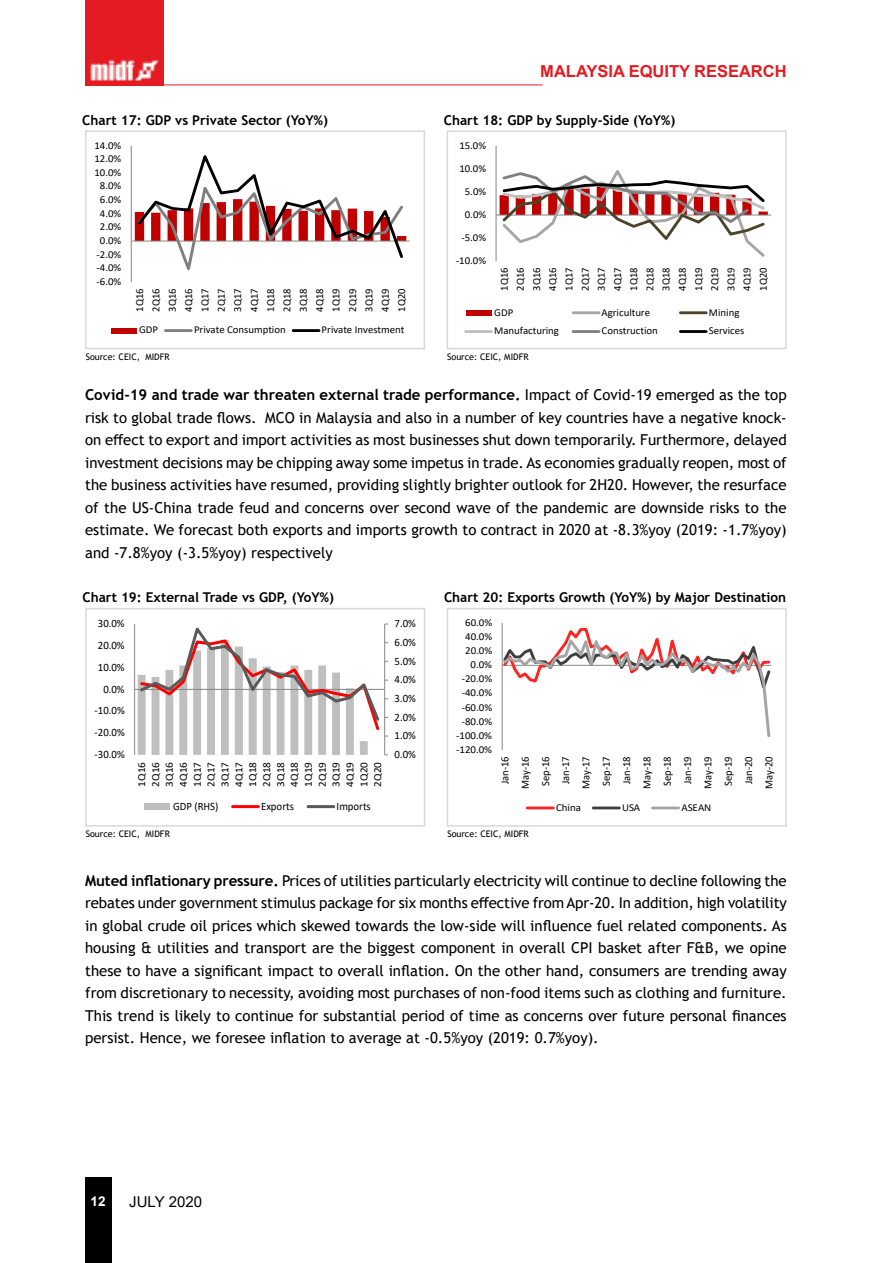
<style>
.page{position:relative;width:893px;height:1263px;background:#fff}
.page>*{position:absolute;margin:0;border:0;box-sizing:border-box;transform-origin:0 0}
.t1{font:700 16.5px "Arial";color:#e41b23}
.t2{font:15px/22.5px "Trebuchet MS";color:#000;text-align:justify}
.t3{font:15px "Arial";color:#000}
.t4{font:700 13.5px "Trebuchet MS";color:#000}
.t5{font:700 13.5px "Arial";color:#fff}
.t6{font:11.25px "Calibri";color:#000;scale:.96 1}
.t7{font:10.95px/20.2px "Calibri";letter-spacing:-.005em;color:#000;text-align:center}
.t8{font:10.8px/16.4px "Calibri";letter-spacing:-.005em;color:#000;text-align:justify}
.t9{font:10.8px/14px "Calibri";letter-spacing:-.005em;color:#000;text-align:justify;scale:1.04 1}
.t10{font:10.5px "Calibri";letter-spacing:-.005em;color:#000}
.t11{font:9px "Trebuchet MS";color:#000}
.s1{font-weight:700}
</style>
<div class="page">
<div style="left:85px;top:0;width:79px;height:85px;background:#e41b23"></div>
<div style="left:85px;top:1178px;width:27px;height:85px;background:#000"></div>
<hr style="left:162px;top:85px;width:381px;height:1px;background:#e41b23">
<img style="left:90px;top:59px;width:69px;height:22px">
<hr style="left:131px;top:146px;width:1px;height:136px;background:#868686">
<hr style="left:131px;top:241px;width:279px;height:1px;background:#868686">
<svg style="left:135px;top:155px;width:271px;height:116px"></svg>
<div style="left:111px;top:328px;width:25px;height:5px;background:#c00000"></div>
<hr style="left:165px;top:329px;width:26px;height:3px;background:#7f7f7f">
<hr style="left:293px;top:329px;width:26px;height:3px;background:#000">
<div style="left:85px;top:130px;width:340px;height:219px;border:2px solid #d9d9d9"></div>
<hr style="left:496px;top:146px;width:1px;height:115px;background:#868686">
<hr style="left:496px;top:215px;width:275px;height:1px;background:#868686">
<svg style="left:500px;top:170px;width:268px;height:87px"></svg>
<div style="left:466px;top:310px;width:25px;height:6px;background:#c00000"></div>
<hr style="left:573px;top:311px;width:26px;height:3px;background:#a6a6a6">
<hr style="left:680px;top:311px;width:26px;height:3px;background:#4a452a">
<hr style="left:466px;top:330px;width:25px;height:3px;background:#bfbfbf">
<hr style="left:573px;top:330px;width:26px;height:3px;background:#7f7f7f">
<hr style="left:680px;top:330px;width:26px;height:3px;background:#000">
<div style="left:447px;top:130px;width:340px;height:219px;border:2px solid #d9d9d9"></div>
<hr style="left:134px;top:624px;width:1px;height:131px;background:#868686">
<hr style="left:135px;top:689px;width:250px;height:1px;background:#868686">
<svg style="left:138px;top:623px;width:250px;height:132px"></svg>
<div style="left:144px;top:803px;width:26px;height:7px;background:#bfbfbf"></div>
<hr style="left:233px;top:805px;width:25px;height:3px;background:#f00">
<hr style="left:308px;top:805px;width:26px;height:3px;background:#595959">
<div style="left:85px;top:608px;width:340px;height:219px;border:2px solid #d9d9d9"></div>
<hr style="left:502px;top:623px;width:1px;height:127px;background:#868686">
<svg style="left:502px;top:626px;width:270px;height:113px"></svg>
<hr style="left:527px;top:806px;width:26px;height:3px;background:#ff2323">
<hr style="left:593px;top:806px;width:26px;height:3px;background:#3f3f3f">
<hr style="left:652px;top:806px;width:27px;height:3px;background:#a5a5a5">
<div style="left:447px;top:608px;width:340px;height:219px;border:2px solid #d9d9d9"></div>
<p class="t4" style="left:82px;top:112px;width:247px">Chart 17: GDP vs Private Sector (YoY%)</p>
<p class="t10" style="left:94px;top:138px;width:28px">14.0%</p>
<p class="t10" style="left:94px;top:151px;width:28px">12.0%</p>
<p class="t10" style="left:94px;top:165px;width:28px">10.0%</p>
<p class="t10" style="left:100px;top:179px;width:23px">8.0%</p>
<p class="t10" style="left:100px;top:192px;width:23px">6.0%</p>
<p class="t10" style="left:100px;top:206px;width:23px">4.0%</p>
<p class="t10" style="left:100px;top:220px;width:23px">2.0%</p>
<p class="t10" style="left:100px;top:233px;width:23px">0.0%</p>
<p class="t10" style="left:97px;top:247px;width:26px">-2.0%</p>
<p class="t10" style="left:97px;top:260px;width:26px">-4.0%</p>
<p class="t10" style="left:97px;top:274px;width:26px">-6.0%</p>
<p class="t8" style="left:131px;top:312px;width:25px;rotate:-90deg">1Q16<br>2Q16<br>3Q16<br>4Q16<br>1Q17<br>2Q17<br>3Q17<br>4Q17<br>1Q18<br>2Q18<br>3Q18<br>4Q18<br>1Q19<br>2Q19<br>3Q19<br>4Q19<br>1Q20</p>
<p class="t10" style="left:139px;top:323px;width:20px">GDP</p>
<p class="t10" style="left:194px;top:323px;width:93px">Private Consumption</p>
<p class="t10" style="left:322px;top:323px;width:84px">Private Investment</p>
<p class="t11" style="left:86px;top:351px;width:86px">Source: CEIC, MIDFR</p>
<p class="t1" style="left:540px;top:60px;width:248px">MALAYSIA EQUITY RESEARCH</p>
<p class="t4" style="left:444px;top:112px;width:233px">Chart 18: GDP by Supply-Side (YoY%)</p>
<p class="t10" style="left:459px;top:138px;width:28px">15.0%</p>
<p class="t10" style="left:459px;top:161px;width:28px">10.0%</p>
<p class="t10" style="left:465px;top:184px;width:23px">5.0%</p>
<p class="t10" style="left:465px;top:207px;width:23px">0.0%</p>
<p class="t10" style="left:461px;top:230px;width:26px">-5.0%</p>
<p class="t10" style="left:456px;top:253px;width:32px">-10.0%</p>
<p class="t8" style="left:496px;top:291px;width:25px;rotate:-90deg">1Q16<br>2Q16<br>3Q16<br>4Q16<br>1Q17<br>2Q17<br>3Q17<br>4Q17<br>1Q18<br>2Q18<br>3Q18<br>4Q18<br>1Q19<br>2Q19<br>3Q19<br>4Q19<br>1Q20</p>
<p class="t10" style="left:494px;top:305px;width:20px">GDP</p>
<p class="t10" style="left:602px;top:305px;width:50px">Agriculture</p>
<p class="t10" style="left:709px;top:305px;width:32px">Mining</p>
<p class="t10" style="left:494px;top:324px;width:66px">Manufacturing</p>
<p class="t10" style="left:602px;top:324px;width:58px">Construction</p>
<p class="t10" style="left:709px;top:324px;width:37px">Services</p>
<p class="t11" style="left:447px;top:351px;width:83px">Source: CEIC, MIDFR</p>
<p class="t2" style="left:85px;top:384px;width:703px"><span class="s1">Covid-19 and trade war threaten external trade performance.</span> Impact of Covid-19 emerged as the top risk to global trade flows. MCO in Malaysia and also in a number of key countries have a negative knock&shy;on effect to export and import activities as most businesses shut down temporarily. Furthermore, delayed investment decisions may be chipping away some impetus in trade. As economies gradually reopen, most of the business activities have resumed, providing slightly brighter outlook for 2H20. However, the resurface of the US-China trade feud and concerns over second wave of the pandemic are downside risks to the estimate. We forecast both exports and imports growth to contract in 2020 at -8.3%yoy (2019: -1.7%yoy) and -7.8%yoy (-3.5%yoy) respectively</p>
<p class="t4" style="left:82px;top:589px;width:253px">Chart 19: External Trade vs GDP, (YoY%)</p>
<p class="t4" style="left:444px;top:589px;width:344px">Chart 20: Exports Growth (YoY%) by Major Destination</p>
<p class="t6" style="left:98px;top:616px;width:29px">30.0%</p>
<p class="t6" style="left:395px;top:616px;width:24px">7.0%</p>
<p class="t10" style="left:465px;top:615px;width:29px">60.0%</p>
<p class="t6" style="left:98px;top:637px;width:29px">20.0%</p>
<p class="t6" style="left:395px;top:634px;width:24px">6.0%</p>
<p class="t10" style="left:465px;top:629px;width:29px">40.0%</p>
<p class="t10" style="left:465px;top:643px;width:29px">20.0%</p>
<p class="t6" style="left:98px;top:659px;width:29px">10.0%</p>
<p class="t6" style="left:395px;top:653px;width:24px">5.0%</p>
<p class="t10" style="left:471px;top:657px;width:23px">0.0%</p>
<p class="t6" style="left:103px;top:681px;width:24px">0.0%</p>
<p class="t6" style="left:95px;top:703px;width:33px">-10.0%</p>
<p class="t6" style="left:395px;top:672px;width:24px">4.0%</p>
<p class="t10" style="left:462px;top:671px;width:32px">-20.0%</p>
<p class="t6" style="left:395px;top:690px;width:24px">3.0%</p>
<p class="t10" style="left:462px;top:686px;width:32px">-40.0%</p>
<p class="t10" style="left:462px;top:700px;width:32px">-60.0%</p>
<p class="t6" style="left:395px;top:709px;width:24px">2.0%</p>
<p class="t10" style="left:462px;top:714px;width:32px">-80.0%</p>
<p class="t6" style="left:95px;top:725px;width:33px">-20.0%</p>
<p class="t6" style="left:395px;top:728px;width:24px">1.0%</p>
<p class="t10" style="left:456px;top:728px;width:37px">-100.0%</p>
<p class="t6" style="left:95px;top:746px;width:33px">-30.0%</p>
<p class="t9" style="left:134px;top:786px;width:25px;rotate:-90deg">1Q16<br>2Q16<br>3Q16<br>4Q16<br>1Q17<br>2Q17<br>3Q17<br>4Q17<br>1Q18<br>2Q18<br>3Q18<br>4Q18<br>1Q19<br>2Q19<br>3Q19<br>4Q19<br>1Q20<br>2Q20</p>
<p class="t6" style="left:173px;top:798px;width:49px">GDP (RHS)</p>
<p class="t6" style="left:261px;top:798px;width:36px">Exports</p>
<p class="t6" style="left:337px;top:798px;width:37px">Imports</p>
<p class="t6" style="left:395px;top:746px;width:24px">0.0%</p>
<p class="t10" style="left:456px;top:742px;width:37px">-120.0%</p>
<p class="t7" style="left:494px;top:789px;width:34px;rotate:-90deg">Jan-16<br>May-16<br>Sep-16<br>Jan-17<br>May-17<br>Sep-17<br>Jan-18<br>May-18<br>Sep-18<br>Jan-19<br>May-19<br>Sep-19<br>Jan-20<br>May-20</p>
<p class="t10" style="left:556px;top:800px;width:26px">China</p>
<p class="t10" style="left:622px;top:800px;width:20px">USA</p>
<p class="t10" style="left:681px;top:800px;width:31px">ASEAN</p>
<p class="t11" style="left:86px;top:828px;width:86px">Source: CEIC, MIDFR</p>
<p class="t11" style="left:447px;top:828px;width:83px">Source: CEIC, MIDFR</p>
<p class="t2" style="left:85px;top:869px;width:703px"><span class="s1">Muted inflationary pressure.</span> Prices of utilities particularly electricity will continue to decline following the rebates under government stimulus package for six months effective from Apr-20. In addition, high volatility in global crude oil prices which skewed towards the low-side will influence fuel related components. As housing &amp; utilities and transport are the biggest component in overall CPI basket after F&amp;B, we opine these to have a significant impact to overall inflation. On the other hand, consumers are trending away from discretionary to necessity, avoiding most purchases of non-food items such as clothing and furniture.<br>This trend is likely to continue for substantial period of time as concerns over future personal finances persist. Hence, we foresee inflation to average at -0.5%yoy (2019: 0.7%yoy).</p>
<p class="t5" style="left:91px;top:1192px;width:17px">12</p>
<p class="t3" style="left:129px;top:1191px;width:74px">JULY 2020</p>
</div>
